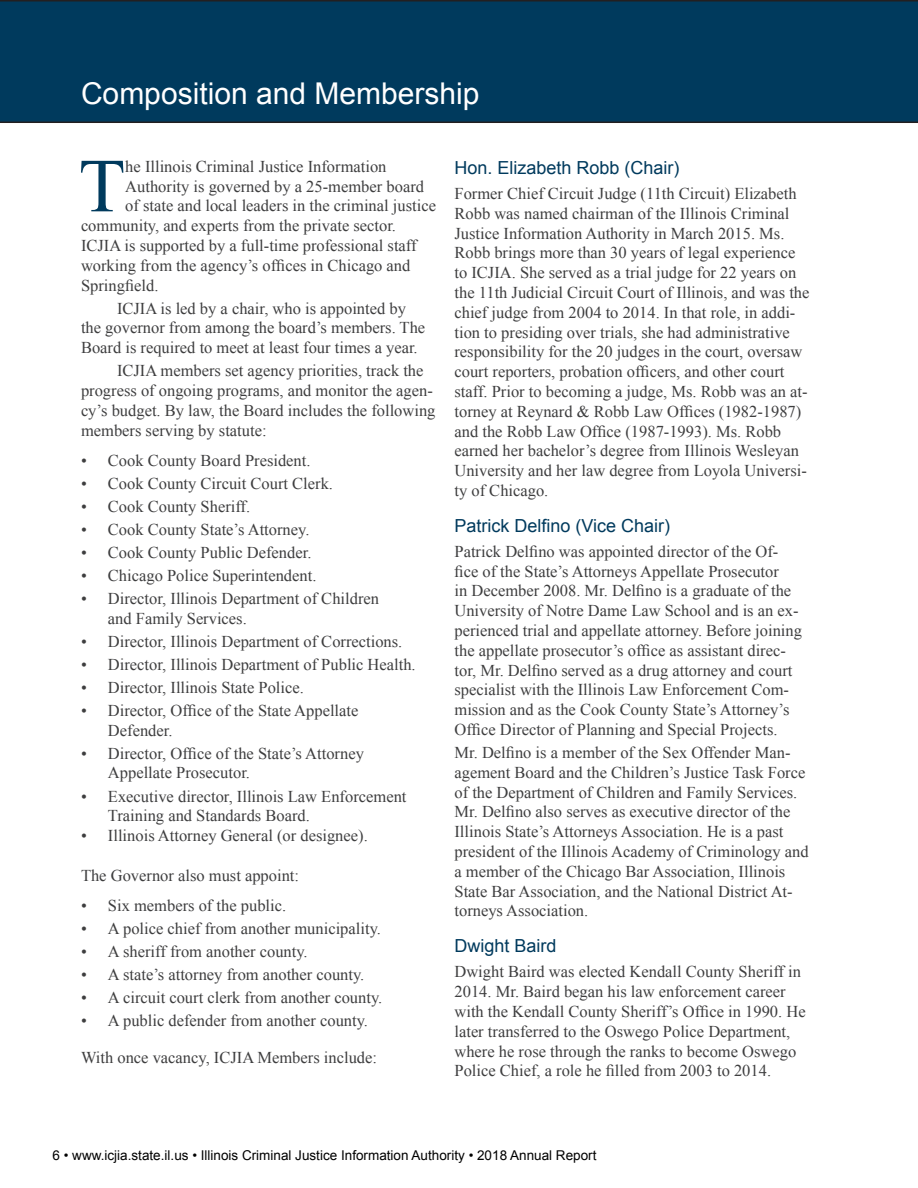
<style>
.page{position:relative;width:918px;height:1188px;background:#fff}
.page>*{position:absolute;margin:0;border:0;box-sizing:border-box;transform-origin:0 0}
.Drop_cap{font:76.35px "Times New Roman";color:#003a5d}
.Head{font:30px "Arial";color:#fff}
.Subhead_1{font:18px "Arial";color:#003a5d}
.Bodyfirst{font:16.5px/19.8px "Times New Roman";color:#3e3e3f}
.Body_text{font:16.5px/19.8px "Times New Roman";color:#3e3e3f}
.Drop_cap-2{font:16.5px "Times New Roman";color:#3e3e3f}
.t1{font:13.5px "Arial";color:#000}
</style>
<div class="page">
<div style="left:0;top:0;width:918px;height:123px;background:#003a5d"></div>
<p class="Head" style="left:81px;top:74px;width:400px">Composition and Membership</p>
<p class="Drop_cap" style="left:79px;top:134px;width:48px">T</p>
<p class="Drop_cap-2" style="left:125px;top:155px;width:263px">he Illinois Criminal Justice Information</p>
<p class="Drop_cap-2" style="left:125px;top:175px;width:300px">Authority is governed by a 25-member board</p>
<p class="Drop_cap-2" style="left:125px;top:195px;width:312px">of state and local leaders in the criminal justice</p>
<p class="Drop_cap-2" style="left:81px;top:215px;width:317px">community, and experts from the private sector.</p>
<p class="Drop_cap-2" style="left:81px;top:234px;width:337px">ICJIA is supported by a full-time professional staff</p>
<p class="Drop_cap-2" style="left:81px;top:254px;width:331px">working from the agency’s offices in Chicago and</p>
<p class="Drop_cap-2" style="left:81px;top:274px;width:79px">Springfield.</p>
<p class="Body_text" style="left:81px;top:298px;width:346px;text-indent:36px">ICJIA is led by a chair, who is appointed by the governor from among the board’s members. The<br>Board is required to meet at least four times a year.</p>
<p class="Body_text" style="left:81px;top:361px;width:356px;text-indent:36px">ICJIA members set agency priorities, track the progress of ongoing programs, and monitor the agen&shy;cy’s budget. By law, the Board includes the following members serving by statute:</p>
<p class="Bodyfirst" style="left:81px;top:450px;width:231px">• Cook County Board President.</p>
<p class="Bodyfirst" style="left:81px;top:473px;width:254px">• Cook County Circuit Court Clerk.</p>
<p class="Bodyfirst" style="left:81px;top:496px;width:171px">• Cook County Sheriff.</p>
<p class="Bodyfirst" style="left:81px;top:519px;width:230px">• Cook County State’s Attorney.</p>
<p class="Bodyfirst" style="left:81px;top:542px;width:232px">• Cook County Public Defender.</p>
<p class="Bodyfirst" style="left:81px;top:565px;width:237px">• Chicago Police Superintendent.</p>
<p class="Bodyfirst" style="left:108px;top:588px;width:273px;text-indent:-27px">• Director, Illinois Department of Children and Family Services.</p>
<p class="Bodyfirst" style="left:81px;top:631px;width:323px">• Director, Illinois Department of Corrections.</p>
<p class="Bodyfirst" style="left:81px;top:654px;width:336px">• Director, Illinois Department of Public Health.</p>
<p class="Bodyfirst" style="left:81px;top:677px;width:224px">• Director, Illinois State Police.</p>
<p class="Bodyfirst" style="left:108px;top:700px;width:252px;text-indent:-27px">• Director, Office of the State Appellate<br>Defender.</p>
<p class="Bodyfirst" style="left:108px;top:743px;width:257px;text-indent:-27px">• Director, Office of the State’s Attorney<br>Appellate Prosecutor.</p>
<p class="Bodyfirst" style="left:108px;top:786px;width:300px;text-indent:-27px">• Executive director, Illinois Law Enforcement<br>Training and Standards Board.</p>
<p class="Bodyfirst" style="left:81px;top:825px;width:288px">• Illinois Attorney General (or designee).</p>
<p class="Bodyfirst" style="left:81px;top:865px;width:220px">The Governor also must appoint:</p>
<p class="Bodyfirst" style="left:81px;top:895px;width:207px">• Six members of the public.</p>
<p class="Bodyfirst" style="left:81px;top:918px;width:301px">• A police chief from another municipality.</p>
<p class="Bodyfirst" style="left:81px;top:941px;width:228px">• A sheriff from another county.</p>
<p class="Bodyfirst" style="left:81px;top:964px;width:285px">• A state’s attorney from another county.</p>
<p class="Bodyfirst" style="left:81px;top:987px;width:303px">• A circuit court clerk from another county.</p>
<p class="Bodyfirst" style="left:81px;top:1010px;width:289px">• A public defender from another county.</p>
<p class="Bodyfirst" style="left:81px;top:1047px;width:298px">With once vacancy, ICJIA Members include:</p>
<p class="Subhead_1" style="left:454px;top:156px;width:227px">Hon. Elizabeth Robb (Chair)</p>
<p class="Bodyfirst" style="left:454px;top:183px;width:357px">Former Chief Circuit Judge (11th Circuit) Elizabeth Robb was named chairman of the Illinois Criminal Justice Information Authority in March 2015. Ms.<br>Robb brings more than 30 years of legal experience to ICJIA. She served as a trial judge for 22 years on the 11th Judicial Circuit Court of Illinois, and was the chief judge from 2004 to 2014. In that role, in addi&shy;tion to presiding over trials, she had administrative responsibility for the 20 judges in the court, oversaw court reporters, probation officers, and other court staff. Prior to becoming a judge, Ms. Robb was an at&shy;torney at Reynard &amp; Robb Law Offices (1982-1987) and the Robb Law Office (1987-1993). Ms. Robb earned her bachelor’s degree from Illinois Wesleyan University and her law degree from Loyola Universi&shy;ty of Chicago.</p>
<p class="Subhead_1" style="left:454px;top:514px;width:217px">Patrick Delfino (Vice Chair)</p>
<p class="Bodyfirst" style="left:454px;top:541px;width:349px">Patrick Delfino was appointed director of the Of&shy;fice of the State’s Attorneys Appellate Prosecutor<br>in December 2008. Mr. Delfino is a graduate of the University of Notre Dame Law School and is an ex&shy;perienced trial and appellate attorney. Before joining the appellate prosecutor’s office as assistant direc&shy;tor, Mr. Delfino served as a drug attorney and court specialist with the Illinois Law Enforcement Com&shy;mission and as the Cook County State’s Attorney’s Office Director of Planning and Special Projects.</p>
<p class="Bodyfirst" style="left:454px;top:742px;width:356px">Mr. Delfino is a member of the Sex Offender Man&shy;agement Board and the Children’s Justice Task Force of the Department of Children and Family Services.<br>Mr. Delfino also serves as executive director of the Illinois State’s Attorneys Association. He is a past president of the Illinois Academy of Criminology and a member of the Chicago Bar Association, Illinois State Bar Association, and the National District At&shy;torneys Association.</p>
<p class="Subhead_1" style="left:454px;top:934px;width:104px">Dwight Baird</p>
<p class="Bodyfirst" style="left:454px;top:962px;width:353px">Dwight Baird was elected Kendall County Sheriff in 2014. Mr. Baird began his law enforcement career with the Kendall County Sheriff’s Office in 1990. He later transferred to the Oswego Police Department, where he rose through the ranks to become Oswego Police Chief, a role he filled from 2003 to 2014.</p>
<p class="t1" style="left:53px;top:1146px;width:545px">6 • www.icjia.state.il.us • Illinois Criminal Justice Information Authority • 2018 Annual Report</p>
</div>
